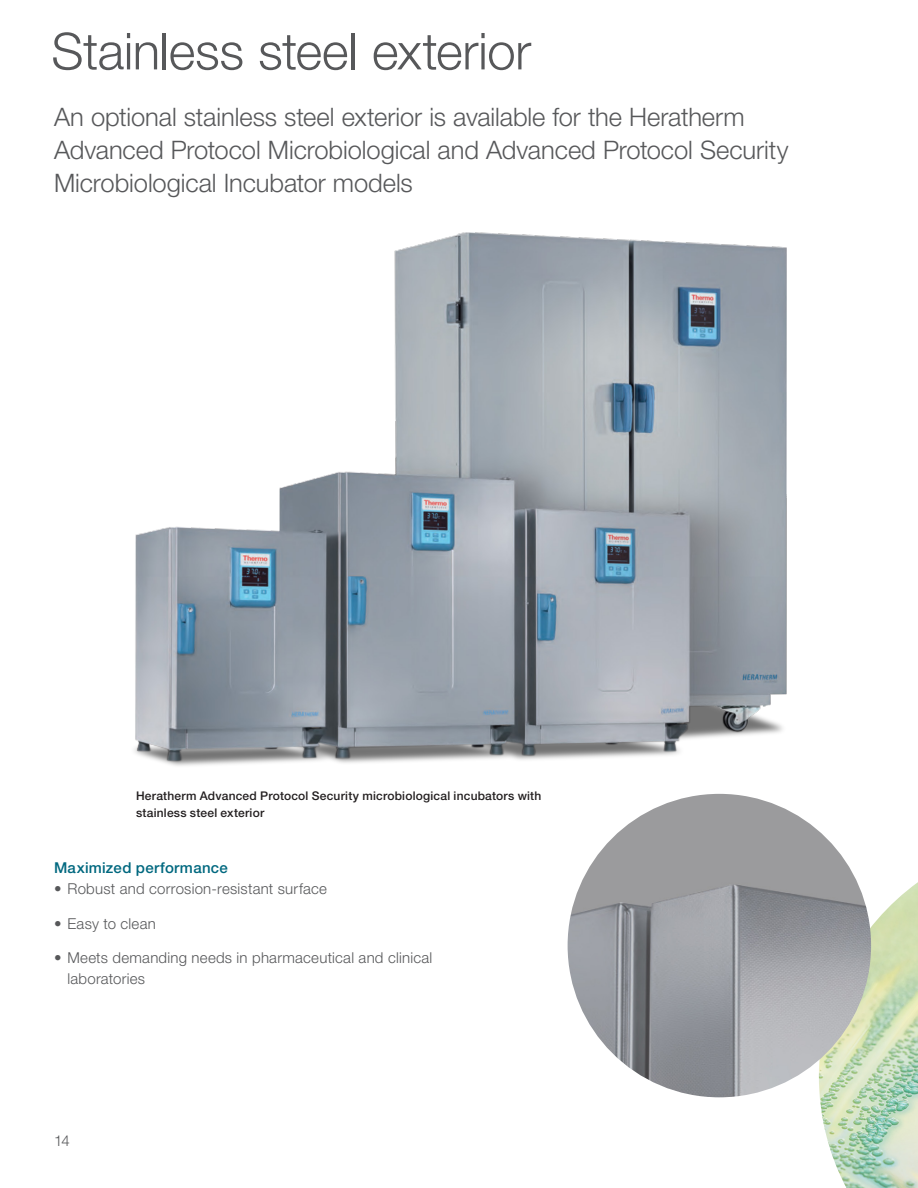
<style>
.page{position:relative;width:918px;height:1188px;background:#fff}
.page>*{position:absolute;margin:0;border:0;box-sizing:border-box;transform-origin:0 0}
.Headline{font:300 51px "Helvetica Neue LTW1 G";letter-spacing:-.01em;color:#57585a}
.Subject_Header{font:300 25.5px/33px "Helvetica Neue LTW1 G";letter-spacing:-.005em;color:#57585a}
.t1{font:300 15px/21px "Helvetica Neue LTW1 G";letter-spacing:.015em;color:#57585a}
.Content_Header{font:500 15px "Helvetica Neue LTW1 G";letter-spacing:.02em;color:#00687f}
.Figure_Caption{font:500 12px/16.5px "Helvetica Neue LTW1 G";letter-spacing:.02em;color:#231f20}
</style>
<div class="page">
<img style="left:134px;top:232px;width:652px;height:631px">
<img style="left:819px;top:882px;width:99px;height:306px">
<img style="left:568px;top:794px;width:303px;height:303px;border-radius:152px">
<p class="Headline" style="left:51px;top:20px;width:481px">Stainless steel exterior</p>
<p class="Subject_Header" style="left:54px;top:101px;width:736px">An optional stainless steel exterior is available for the Heratherm<br>Advanced Protocol Microbiological and Advanced Protocol Security<br>Microbiological Incubator models</p>
<p class="Figure_Caption" style="left:136px;top:788px;width:407px">Heratherm Advanced Protocol Security microbiological incubators with stainless steel exterior</p>
<p class="Content_Header" style="left:54px;top:859px;width:175px">Maximized performance</p>
<p class="t1" style="left:54px;top:878px;width:274px">• Robust and corrosion-resistant surface</p>
<p class="t1" style="left:54px;top:913px;width:103px">• Easy to clean</p>
<p class="t1" style="left:68px;top:947px;width:366px;text-indent:-14px">• Meets demanding needs in pharmaceutical and clinical laboratories</p>
<p class="t1" style="left:54px;top:1130px;width:17px">14</p>
</div>
